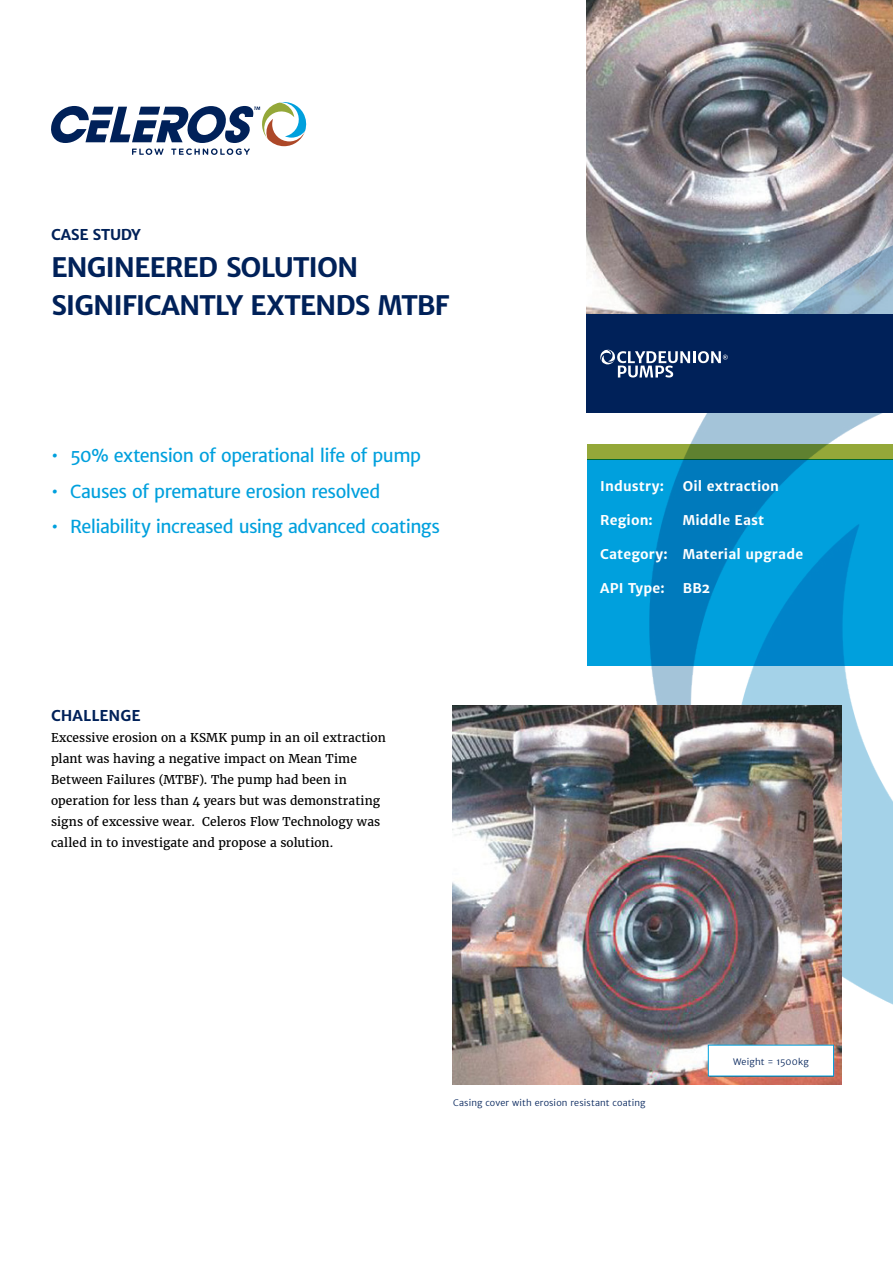
<style>
.page{position:relative;width:893px;height:1263px;background:#fff}
.page>*{position:absolute;margin:0;border:0;box-sizing:border-box;transform-origin:0 0}
.t1{font:700 27px/37.5px "Merriweather Sans";letter-spacing:-.04em;color:#002159}
.t2{font:18px "Merriweather Sans";letter-spacing:-.03em;color:#00a0dd}
.t3{font:700 15px "Merriweather Sans";letter-spacing:-.005em;color:#002159}
.t4{font:700 13.5px "Merriweather Sans";letter-spacing:.01em;color:#fff}
.t5{font:12px/21px "Merriweather";letter-spacing:.01em;color:#000}
.t6{font:300 9px "Merriweather Sans";letter-spacing:.015em;color:#002159}
</style>
<div class="page">
<img style="left:587px;top:0;width:306px;height:315px">
<img style="left:650px;top:235px;width:243px;height:770px">
<svg style="left:587px;top:460px;width:306px;height:206px;background:#0093d2"></svg>
<svg style="left:587px;top:445px;width:306px;height:15px;background:#759334"></svg>
<svg style="left:51px;top:102px;width:256px;height:53px"></svg>
<div style="left:587px;top:315px;width:306px;height:98px;background:#002159"></div>
<svg style="left:600px;top:349px;width:128px;height:28px"></svg>
<img style="left:453px;top:706px;width:389px;height:379px">
<div style="left:708px;top:1045px;width:126px;height:31px;background:#fff"></div>
<p class="t3" style="left:51px;top:224px;width:91px">CASE STUDY</p>
<h1 class="t1" style="left:51px;top:248px;width:400px">ENGINEERED SOLUTION<br>SIGNIFICANTLY EXTENDS MTBF</h1>
<h2 class="t2" style="left:51px;top:444px;width:371px">• 50% extension of operational life of pump</h2>
<h2 class="t2" style="left:51px;top:479px;width:331px">• Causes of premature erosion resolved</h2>
<h2 class="t2" style="left:51px;top:515px;width:391px">• Reliability increased using advanced coatings</h2>
<p class="t3" style="left:51px;top:705px;width:91px">CHALLENGE</p>
<p class="t5" style="left:51px;top:727px;width:336px">Excessive erosion on a KSMK pump in an oil extraction plant was having a negative impact on Mean Time Between Failures (MTBF). The pump had been in operation for less than 4 years but was demonstrating signs of excessive wear. Celeros Flow Technology was called in to investigate and propose a solution.</p>
<p class="t4" style="left:600px;top:478px;width:65px">Industry:</p>
<p class="t4" style="left:683px;top:478px;width:98px">Oil extraction</p>
<p class="t4" style="left:600px;top:511px;width:54px">Region:</p>
<p class="t4" style="left:683px;top:511px;width:83px">Middle East</p>
<p class="t4" style="left:600px;top:545px;width:204px">Category: Material upgrade</p>
<p class="t4" style="left:600px;top:579px;width:66px">API Type:</p>
<p class="t4" style="left:683px;top:579px;width:29px">BB2</p>
<p class="t6" style="left:733px;top:1056px;width:77px">Weight = 1500kg</p>
<p class="t6" style="left:453px;top:1096px;width:194px">Casing cover with erosion resistant coating</p>
</div>
